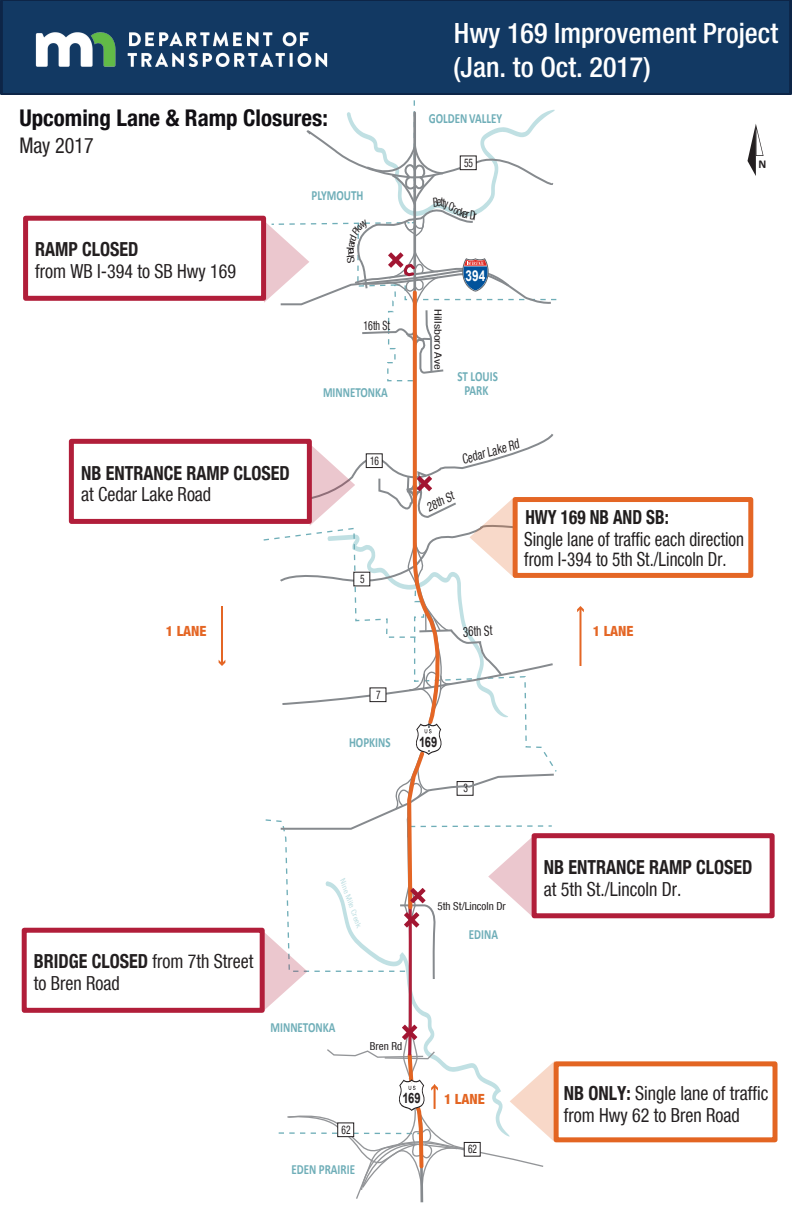
<style>
.page{position:relative;width:792px;height:1224px;background:#fff}
.page>*{position:absolute;margin:0;border:0;box-sizing:border-box;transform-origin:0 0}
.t1{font:500 condensed 28px/33.6px "Helvetica Neue LT Com";color:#fff}
.t2{font:700 condensed 23px "Helvetica Neue LT Com";color:#110f13}
.t3{font:condensed 21.5px "Helvetica Neue LT Com";color:#231f20;scale:.93 1}
.t4{font:condensed 19.4px/21.6px "Helvetica Neue LT Com";color:#231f20;scale:.93 1}
.t5{font:700 condensed 19.4px/21.6px "Helvetica Neue LT Com";color:#231f20;scale:.93 1}
.t6{font:condensed 19.4px/21.3px "Helvetica Neue LT Com";color:#211e1e;scale:.88 1}
.t7{font:700 15px "Arial";color:#fff;scale:.79 1}
.t8{font:700 14.2px "Arial";letter-spacing:-.015em;color:#231f20;scale:.79 1}
.t9{font:700 14px/14.3px "Calibri";color:#6faeb8;text-align:center;scale:.79 1}
.t10{font:800 condensed 14px "Helvetica Neue LT Com";color:#e46625}
.t11{font:condensed 14px "Helvetica Neue LT Com";color:#231f20;scale:.79 1}
.t12{font:800 condensed 14px "Helvetica Neue LT Com";color:#e36522}
.t13{font:condensed 13.5px "Helvetica Neue LT Com";color:#231f20;scale:.81 1}
.t14{font:condensed 12.7px "Helvetica Neue LT Com";color:#231f20;scale:.79 1}
.t15{font:italic condensed 12.7px "Helvetica Neue LT Com";color:#231f20;scale:.86 1}
.t16{font:condensed 12px "Helvetica Neue LT Com";color:#231f20;scale:.79 1}
.t17{font:700 12px "Calibri";color:#231f20}
.t18{font:condensed 11px "Helvetica Neue LT Com";color:#231f20}
.t19{font:condensed 10px "Helvetica Neue LT Com";color:#231f20;scale:1.27 1}
.t20{font:italic condensed 7.3px "Helvetica Neue LT Com";color:#c0e0e3;scale:1.19 1}
.s1{font-weight:700}
.s2{font-weight:400}
</style>
<div class="page">
<div style="left:69px;top:439px;width:243px;height:85px;background:#fff;border:5px solid #b11e3a"></div>
<div style="left:23px;top:216px;width:243px;height:85px;border:5px solid #b11e3a"></div>
<img style="left:0;top:0;width:792px;height:94px">
<div style="left:513px;top:497px;width:240px;height:81px;background:#fff;border:5px solid #e46625"></div>
<div style="left:22px;top:928px;width:243px;height:85px;background:#fff;border:5px solid #b11e3a"></div>
<div style="left:554px;top:1061px;width:224px;height:81px;border:5px solid #e36522"></div>
<svg style="left:748px;top:124px;width:16px;height:52px"></svg>
<div style="left:532px;top:833px;width:243px;height:85px;background:#fff;border:5px solid #b11e3a"></div>
<hr style="left:221px;top:606px;width:2px;height:58px;background:#e46625">
<svg style="left:219px;top:660px;width:6px;height:6px"></svg>
<hr style="left:579px;top:608px;width:2px;height:58px;background:#e46625">
<svg style="left:577px;top:606px;width:7px;height:6px"></svg>
<svg style="left:262px;top:100px;width:296px;height:1103px"></svg>
<p class="t2" style="left:19px;top:104px;width:310px">Upcoming Lane &amp; Ramp Closures:</p>
<p class="t3" style="left:19px;top:132px;width:81px">May 2017</p>
<p class="t4" style="left:35px;top:239px;width:217px"><span class="s1">RAMP CLOSED<br></span>from WB I-394 to SB Hwy 169</p>
<p class="t9" style="left:312px;top:188px;width:67px">PLYMOUTH</p>
<p class="t19" style="left:344px;top:254px;width:6px;rotate:-90deg">e</p>
<h1 class="t1" style="left:453px;top:16px;width:326px">Hwy 169 Improvement Project (Jan. to Oct. 2017)</h1>
<p class="t9" style="left:429px;top:111px;width:94px">GOLDEN VALLEY</p>
<p class="t16" style="left:464px;top:155px;width:13px">55</p>
<p class="t7" style="left:466px;top:266px;width:26px">394</p>
<p class="t17" style="left:758px;top:156px;width:9px">N</p>
<p class="t5" style="left:81px;top:462px;width:226px">NB ENTRANCE RAMP CLOSED <span class="s2">at Cedar Lake Road</span></p>
<p class="t14" style="left:363px;top:318px;width:35px">16th St</p>
<p class="t19" style="left:444px;top:309px;width:49px;rotate:90deg">Hillsboro Ave</p>
<p class="t9" style="left:323px;top:385px;width:84px">MINNETONKA</p>
<p class="t9" style="left:457px;top:369px;width:53px">ST LOUIS<br>PARK</p>
<p class="t16" style="left:370px;top:453px;width:13px">16</p>
<p class="t13" style="left:460px;top:452px;width:74px;rotate:-16deg">Cedar Lake Rd</p>
<p class="t16" style="left:360px;top:572px;width:7px">5</p>
<p class="t15" style="left:424px;top:502px;width:35px;rotate:-28deg">28th St</p>
<p class="t6" style="left:524px;top:506px;width:251px"><span class="s1">HWY 169 NB AND SB:<br></span>Single lane of traffic each direction from I-394 to 5th St./Lincoln Dr.</p>
<p class="t11" style="left:462px;top:624px;width:39px;rotate:-3deg">36th St</p>
<p class="t10" style="left:166px;top:622px;width:42px">1 LANE</p>
<p class="t10" style="left:593px;top:622px;width:42px">1 LANE</p>
<p class="t16" style="left:376px;top:687px;width:7px">7</p>
<p class="t9" style="left:349px;top:735px;width:54px">HOPKINS</p>
<p class="t8" style="left:419px;top:732px;width:25px">169</p>
<p class="t16" style="left:463px;top:781px;width:7px">3</p>
<p class="t4" style="left:34px;top:951px;width:238px"><span class="s1">BRIDGE CLOSED</span> from 7th Street to Bren Road</p>
<p class="t20" style="left:346px;top:878px;width:44px;rotate:70deg">Nine Mile Creek</p>
<p class="t18" style="left:437px;top:900px;width:70px">5th St/Lincoln Dr</p>
<p class="t9" style="left:469px;top:927px;width:38px">EDINA</p>
<p class="t5" style="left:544px;top:856px;width:226px">NB ENTRANCE RAMP CLOSED <span class="s2">at 5th St./Lincoln Dr.</span></p>
<p class="t9" style="left:271px;top:1021px;width:84px">MINNETONKA</p>
<p class="t16" style="left:342px;top:1122px;width:13px">62</p>
<p class="t9" style="left:292px;top:1163px;width:82px">EDEN PRAIRIE</p>
<p class="t18" style="left:370px;top:1040px;width:34px">Bren Rd</p>
<p class="t8" style="left:402px;top:1089px;width:25px">169</p>
<p class="t12" style="left:444px;top:1091px;width:42px">1 LANE</p>
<p class="t4" style="left:564px;top:1082px;width:221px"><span class="s1">NB ONLY:</span> Single lane of traffic from Hwy 62 to Bren Road</p>
<p class="t16" style="left:468px;top:1142px;width:13px">62</p>
</div>
